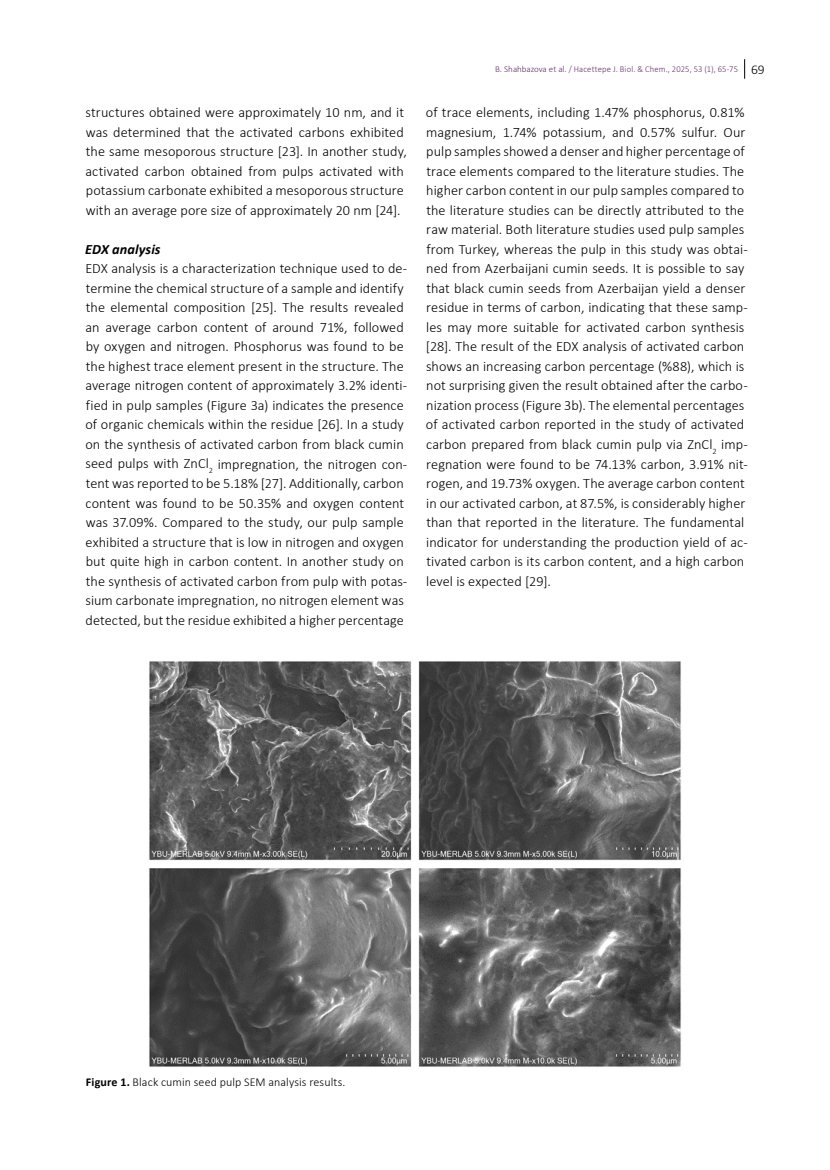
<style>
.page{position:relative;width:830px;height:1170px;background:#fff}
.page>*{position:absolute;margin:0;border:0;box-sizing:border-box;transform-origin:0 0}
.t1{font:300 14.25px/19.5px "Calibri";color:#000}
.t2{font:italic 700 14.25px "Calibri";letter-spacing:.01em;color:#000}
.t3{font:300 12px "Calibri";letter-spacing:.005em;color:#000}
.t4{font:300 9px "Calibri";letter-spacing:.015em;color:#642e68}
.s1{font-size:13.5px;color:#000}
.s2{font-weight:700}
</style>
<div class="page">
<svg style="left:744px;top:59px;width:1px;height:20px"></svg>
<img style="left:149px;top:661px;width:532px;height:406px">
<p class="t1" style="left:85px;top:103px;width:323px">structures obtained were approximately 10 nm, and it was determined that the activated carbons exhibited the same mesoporous structure [23]. In another study, activated carbon obtained from pulps activated with potassium carbonate exhibited a mesoporous structure with an average pore size of approximately 20 nm [24].</p>
<p class="t2" style="left:85px;top:239px;width:77px">EDX analysis</p>
<p class="t1" style="left:85px;top:259px;width:323px">EDX analysis is a characterization technique used to de&shy;termine the chemical structure of a sample and identify the elemental composition [25]. The results revealed an average carbon content of around 71%, followed by oxygen and nitrogen. Phosphorus was found to be the highest trace element present in the structure. The average nitrogen content of approximately 3.2% identi&shy;fied in pulp samples (Figure 3a) indicates the presence of organic chemicals within the residue [26]. In a study on the synthesis of activated carbon from black cumin seed pulps with ZnCl<sub>2</sub> impregnation, the nitrogen con&shy;tent was reported to be 5.18% [27]. Additionally, carbon content was found to be 50.35% and oxygen content was 37.09%. Compared to the study, our pulp sample exhibited a structure that is low in nitrogen and oxygen but quite high in carbon content. In another study on the synthesis of activated carbon from pulp with potas&shy;sium carbonate impregnation, no nitrogen element was detected, but the residue exhibited a higher percentage</p>
<p class="t4" style="left:495px;top:63px;width:271px">B. Shahbazova et al. / Hacettepe J. Biol. &amp; Chem., 2025, 53 (1), 65-75 <span class="s1">69</span></p>
<p class="t1" style="left:425px;top:103px;width:323px">of trace elements, including 1.47% phosphorus, 0.81% magnesium, 1.74% potassium, and 0.57% sulfur. Our pulp samples showed a denser and higher percentage of trace elements compared to the literature studies. The higher carbon content in our pulp samples compared to the literature studies can be directly attributed to the raw material. Both literature studies used pulp samples from Turkey, whereas the pulp in this study was obtai&shy;ned from Azerbaijani cumin seeds. It is possible to say that black cumin seeds from Azerbaijan yield a denser residue in terms of carbon, indicating that these samp&shy;les may more suitable for activated carbon synthesis [28]. The result of the EDX analysis of activated carbon shows an increasing carbon percentage (%88), which is not surprising given the result obtained after the carbo&shy;nization process (Figure 3b). The elemental percentages of activated carbon reported in the study of activated carbon prepared from black cumin pulp via ZnCl<sub>2</sub> imp&shy;regnation were found to be 74.13% carbon, 3.91% nit&shy;rogen, and 19.73% oxygen. The average carbon content in our activated carbon, at 87.5%, is considerably higher than that reported in the literature. The fundamental indicator for understanding the production yield of ac&shy;tivated carbon is its carbon content, and a high carbon level is expected [29].</p>
<p class="t3" style="left:86px;top:1074px;width:261px"><span class="s2">Figure 1.</span> Black cumin seed pulp SEM analysis results.</p>
</div>
